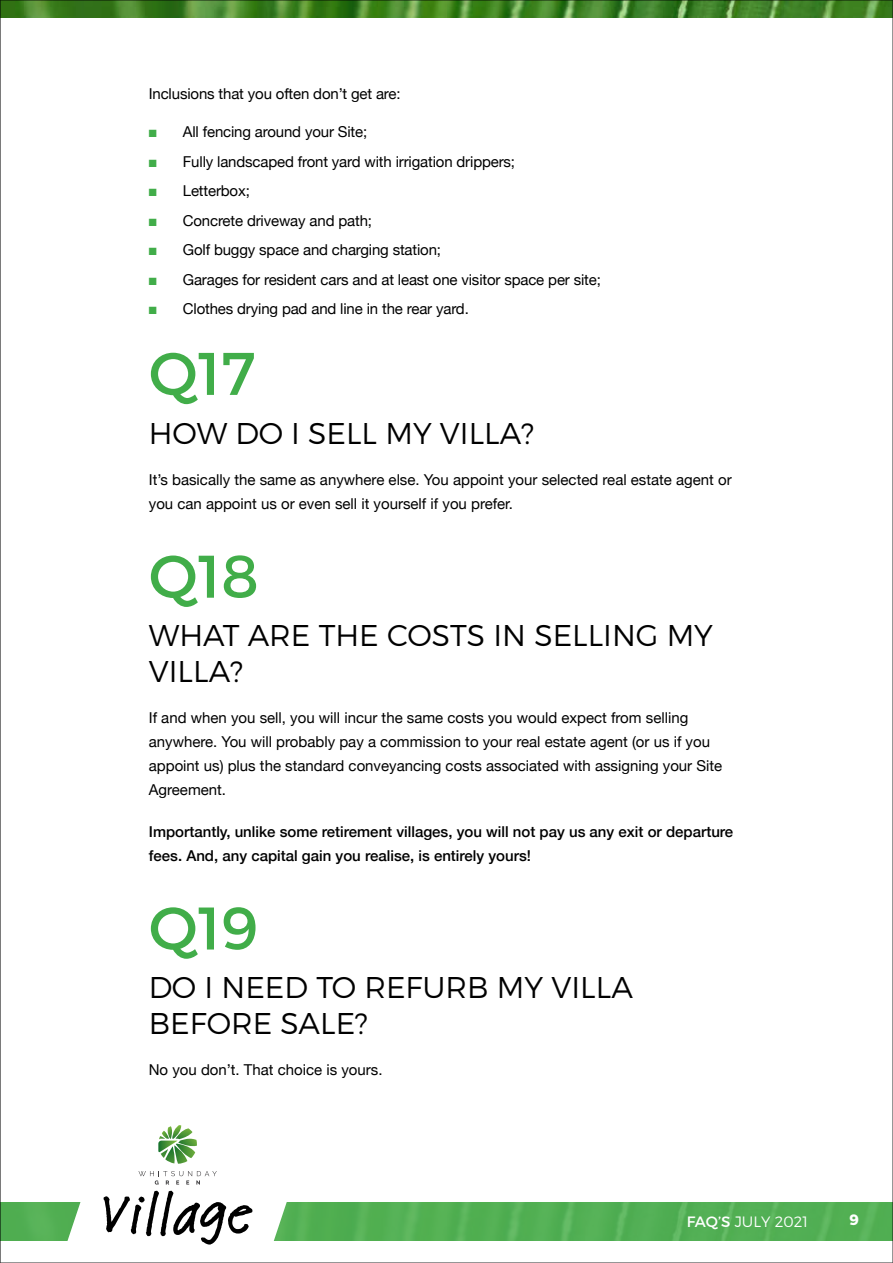
<style>
.page{position:relative;width:893px;height:1263px;background:#fff}
.page>*{position:absolute;margin:0;border:0;box-sizing:border-box;transform-origin:0 0}
.t1{font:60px "Montserrat";color:#41ad49}
.t2{font:300 30px/36px "Montserrat";color:#000}
.t3{font:15px/24px "Helvetica Neue";color:#000}
.t4{font:500 15px/24px "Helvetica Neue";color:#000}
.t5{font:300 15px "Montserrat";color:#fff}
.t6{font:700 15px "Montserrat";color:#fff}
.s1{color:#41ad49}
.s2{font-weight:400}
</style>
<div class="page">
<div style="left:0;top:1202px;width:893px;height:39px;background:#52af54"></div>
<svg style="left:2px;top:2px;width:889px;height:15px;background:#448529"></svg>
<svg style="left:67px;top:1184px;width:220px;height:61px;fill:#fff"></svg>
<svg style="left:104px;top:1191px;width:148px;height:53px"></svg>
<svg style="left:158px;top:1125px;width:39px;height:39px"></svg>
<svg style="left:138px;top:1171px;width:79px;height:13px"></svg>
<p class="t3" style="left:149px;top:83px;width:253px">Inclusions that you often don’t get are:</p>
<p class="t3" style="left:149px;top:121px;width:220px"><span class="s1">■</span> All fencing around your Site;</p>
<p class="t3" style="left:149px;top:150px;width:368px"><span class="s1">■</span> Fully landscaped front yard with irrigation drippers;</p>
<p class="t3" style="left:149px;top:180px;width:103px"><span class="s1">■</span> Letterbox;</p>
<p class="t3" style="left:149px;top:209px;width:225px"><span class="s1">■</span> Concrete driveway and path;</p>
<p class="t3" style="left:149px;top:239px;width:294px"><span class="s1">■</span> Golf buggy space and charging station;</p>
<p class="t3" style="left:149px;top:268px;width:454px"><span class="s1">■</span> Garages for resident cars and at least one visitor space per site;</p>
<p class="t3" style="left:149px;top:298px;width:321px"><span class="s1">■</span> Clothes drying pad and line in the rear yard.</p>
<h1 class="t1" style="left:149px;top:337px;width:108px">Q17</h1>
<h2 class="t2" style="left:149px;top:414px;width:387px">HOW DO I SELL MY VILLA?</h2>
<p class="t3" style="left:149px;top:468px;width:584px">It’s basically the same as anywhere else. You appoint your selected real estate agent or you can appoint us or even sell it yourself if you prefer.</p>
<h1 class="t1" style="left:149px;top:539px;width:111px">Q18</h1>
<h2 class="t2" style="left:149px;top:617px;width:565px">WHAT ARE THE COSTS IN SELLING MY<br>VILLA?</h2>
<p class="t3" style="left:149px;top:707px;width:575px">If and when you sell, you will incur the same costs you would expect from selling anywhere. You will probably pay a commission to your real estate agent (or us if you appoint us) plus the standard conveyancing costs associated with assigning your Site Agreement.</p>
<p class="t4" style="left:149px;top:818px;width:586px">Importantly, unlike some retirement villages, you will not pay us any exit or departure fees. And, any capital gain you realise, is entirely yours!</p>
<h1 class="t1" style="left:149px;top:891px;width:111px">Q19</h1>
<h2 class="t2" style="left:149px;top:969px;width:486px">DO I NEED TO REFURB MY VILLA<br>BEFORE SALE?</h2>
<p class="t3" style="left:149px;top:1059px;width:235px">No you don’t. That choice is yours.</p>
<p class="t5" style="left:687px;top:1212px;width:123px"><span class="s2">FAQ’s</span> JULY 2021</p>
<p class="t6" style="left:849px;top:1210px;width:11px">9</p>
</div>
